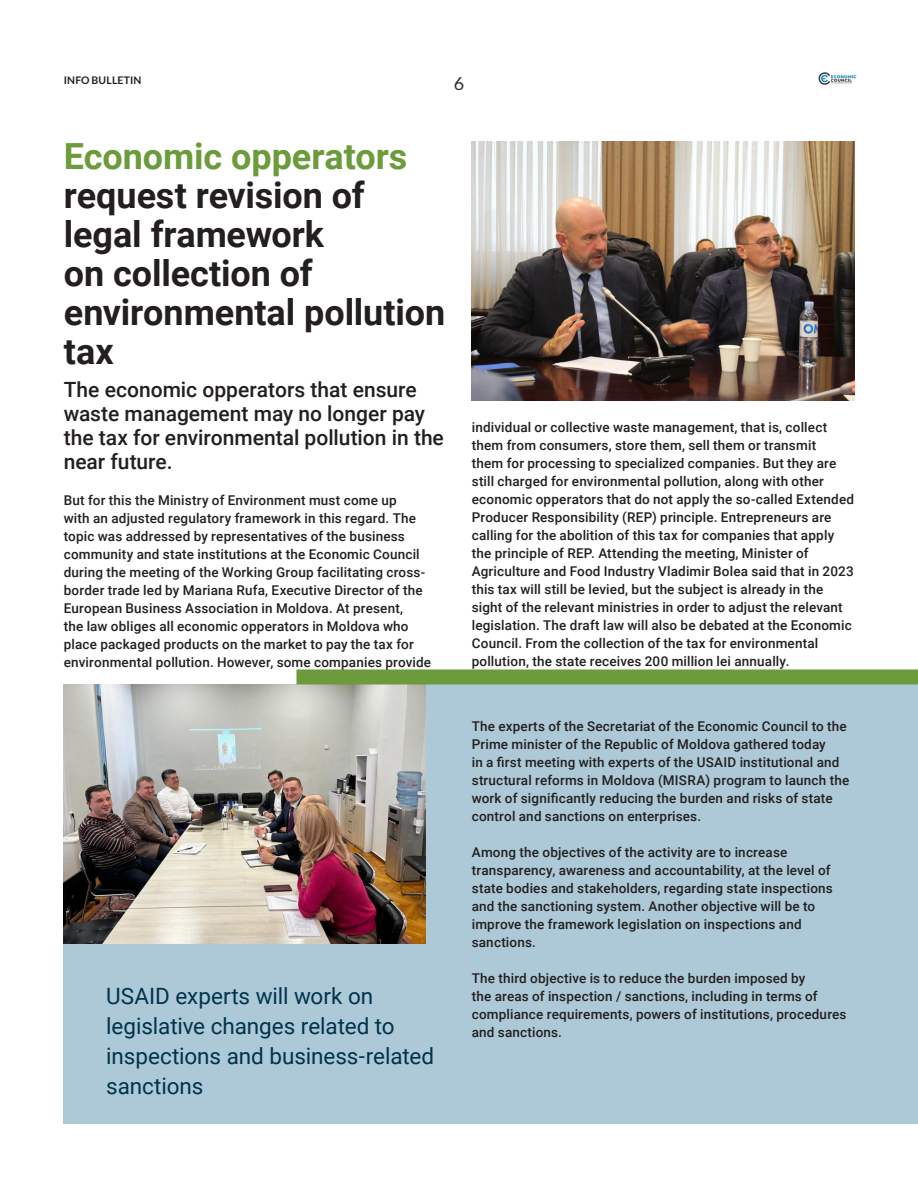
<style>
.page{position:relative;width:918px;height:1188px;background:#fff}
.page>*{position:absolute;margin:0;border:0;box-sizing:border-box;transform-origin:0 0}
.H2__align_left{font:700 36px/39px "Roboto";letter-spacing:-.005em;color:#231f20}
.H3__align_left{font:22.5px/30px "Roboto";letter-spacing:-.005em;color:#00334c}
.Highlight_Text__alig{font:500 21px/24px "Roboto";color:#231f20}
.t1{font:18px "Lato";color:#312f30}
.Body_Text__align_lef{font:500 13.5px/18px "Roboto";letter-spacing:.015em;color:#231f20}
.t2{font:700 10.5px "Lato";letter-spacing:.01em;color:#231f20}
.s1{color:#6b9b3b}
</style>
<div class="page">
<div style="left:64px;top:684px;width:854px;height:440px;background:#adc9d7"></div>
<img style="left:472px;top:142px;width:382px;height:258px">
<img style="left:64px;top:684px;width:361px;height:259px">
<div style="left:296px;top:669px;width:622px;height:15px;background:#6b9b3b"></div>
<img style="left:818px;top:72px;width:39px;height:13px">
<p class="t2" style="left:64px;top:74px;width:79px">INFO BULLETIN</p>
<h3 class="t1" style="left:454px;top:73px;width:12px">6</h3>
<p class="H2__align_left" style="left:64px;top:135px;width:383px"><span class="s1">Economic opperators </span>request revision of legal framework<br>on collection of environmental pollution tax</p>
<p class="Highlight_Text__alig" style="left:64px;top:377px;width:382px">The economic opperators that ensure waste management may no longer pay the tax for environmental pollution in the near future.</p>
<p class="Body_Text__align_lef" style="left:64px;top:491px;width:369px">But for this the Ministry of Environment must come up<br>with an adjusted regulatory framework in this regard. The topic was addressed by representatives of the business community and state institutions at the Economic Council during the meeting of the Working Group facilitating cross&shy;border trade led by Mariana Rufa, Executive Director of the European Business Association in Moldova. At present,<br>the law obliges all economic opperators in Moldova who place packaged products on the market to pay the tax for environmental pollution. However, some companies provide</p>
<p class="H3__align_left" style="left:106px;top:980px;width:329px">USAID experts will work on legislative changes related to inspections and business-related sanctions</p>
<p class="Body_Text__align_lef" style="left:472px;top:418px;width:384px">individual or collective waste management, that is, collect them from consumers, store them, sell them or transmit<br>them for processing to specialized companies. But they are still charged for environmental pollution, along with other economic opperators that do not apply the so-called Extended Producer Responsibility (REP) principle. Entrepreneurs are calling for the abolition of this tax for companies that apply the principle of REP. Attending the meeting, Minister of Agriculture and Food Industry Vladimir Bolea said that in 2023 this tax will still be levied, but the subject is already in the sight of the relevant ministries in order to adjust the relevant legislation. The draft law will also be debated at the Economic Council. From the collection of the tax for environmental pollution, the state receives 200 million lei annually.</p>
<p class="Body_Text__align_lef" style="left:472px;top:717px;width:379px">The experts of the Secretariat of the Economic Council to the Prime minister of the Republic of Moldova gathered today<br>in a first meeting with experts of the USAID institutional and structural reforms in Moldova (MISRA) program to launch the work of significantly reducing the burden and risks of state control and sanctions on enterprises.</p>
<p class="Body_Text__align_lef" style="left:472px;top:843px;width:363px">Among the objectives of the activity are to increase transparency, awareness and accountability, at the level of state bodies and stakeholders, regarding state inspections and the sanctioning system. Another objective will be to improve the framework legislation on inspections and sanctions.</p>
<p class="Body_Text__align_lef" style="left:472px;top:969px;width:376px">The third objective is to reduce the burden imposed by<br>the areas of inspection / sanctions, including in terms of compliance requirements, powers of institutions, procedures and sanctions.</p>
</div>
